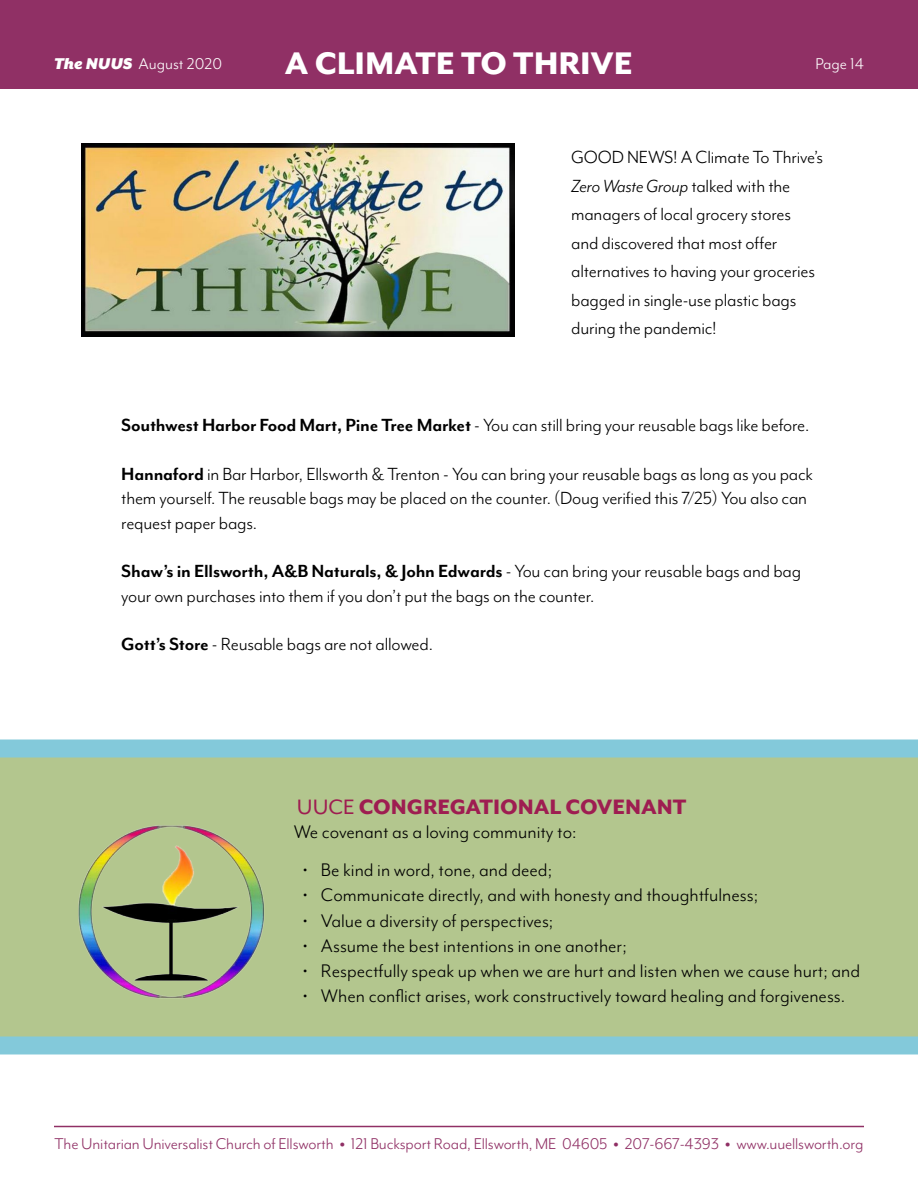
<style>
.page{position:relative;width:918px;height:1188px;background:#fff}
.page>*{position:absolute;margin:0;border:0;box-sizing:border-box;transform-origin:0 0}
.t1{font:800 36px "Mr Eaves Mod OT";color:#fff}
.t2{font:800 24px "Mr Eaves Mod OT";color:#9e1d51}
.t3{font:21px "Mr Eaves Mod OT";color:#000}
.t4{font:20.25px/28.5px "Mr Eaves Mod OT";letter-spacing:-.01em;color:#000}
.t5{font:18px "Mr Eaves Mod OT";letter-spacing:-.01em;color:#903065}
.t6{font:18px "Mr Eaves Mod OT";color:#fff}
.s1{font-family:"Mr Eaves XL San OT";font-weight:900;font-style:italic}
.s2{font-style:italic}
.s3{font-weight:700}
.s4{font-weight:400}
.s5{font-weight:800}
</style>
<div class="page">
<div style="left:0;top:0;width:918px;height:88px;background:#903065"></div>
<hr style="left:54px;top:1126px;width:810px;height:1px;background:#903065">
<svg style="left:0;top:740px;width:918px;height:314px;background:#acc697"></svg>
<img style="left:76px;top:823px;width:190px;height:177px">
<img style="left:81px;top:144px;width:434px;height:192px">
<h1 class="t1" style="left:285px;top:44px;width:350px">A CLIMATE TO THRIVE</h1>
<p class="t6" style="left:54px;top:54px;width:170px"><span class="s1">The NUUS</span> August 2020</p>
<p class="t6" style="left:816px;top:54px;width:50px">Page 14</p>
<p class="t4" style="left:571px;top:143px;width:253px">GOOD NEWS! A Climate To Thrive’s<br><span class="s2">Zero Waste Group</span> talked with the managers of local grocery stores and discovered that most offer alternatives to having your groceries bagged in single-use plastic bags during the pandemic!</p>
<p class="t4" style="left:121px;top:411px;width:690px"><span class="s3">Southwest Harbor Food Mart, Pine Tree Market</span> - You can still bring your reusable bags like before.</p>
<p class="t4" style="left:121px;top:462px;width:693px;line-height:24.3px"><span class="s3">Hannaford</span> in Bar Harbor, Ellsworth &amp; Trenton - You can bring your reusable bags as long as you pack them yourself. The reusable bags may be placed on the counter. (Doug verified this 7/25) You also can request paper bags.</p>
<p class="t4" style="left:121px;top:559px;width:681px;line-height:24.3px"><span class="s3">Shaw’s in Ellsworth, A&amp;B Naturals, &amp; John Edwards</span> - You can bring your reusable bags and bag your own purchases into them if you don’t put the bags on the counter.</p>
<p class="t4" style="left:121px;top:630px;width:313px"><span class="s3">Gott’s Store</span> - Reusable bags are not allowed.</p>
<p class="t2" style="left:297px;top:793px;width:391px"><span class="s4">UUCE</span> CONGREGATIONAL COVENANT</p>
<p class="t3" style="left:294px;top:820px;width:284px">We covenant as a loving community to:</p>
<p class="t3" style="left:303px;top:859px;width:251px">• Be kind in word, tone, and deed;</p>
<p class="t3" style="left:303px;top:884px;width:457px">• Communicate directly, and with honesty and thoughtfulness;</p>
<p class="t3" style="left:303px;top:909px;width:252px">• Value a diversity of perspectives;</p>
<p class="t3" style="left:303px;top:934px;width:325px">• Assume the best intentions in one another;</p>
<p class="t3" style="left:303px;top:959px;width:559px">• Respectfully speak up when we are hurt and listen when we cause hurt; and</p>
<p class="t3" style="left:303px;top:985px;width:544px">• When conflict arises, work constructively toward healing and forgiveness.</p>
<p class="t5" style="left:55px;top:1134px;width:810px">The Unitarian Universalist Church of Ellsworth <span class="s5">•</span> 121 Bucksport Road, Ellsworth, ME 04605 <span class="s5">•</span> 207-667-4393 <span class="s5">•</span> www.uuellsworth.org</p>
</div>
